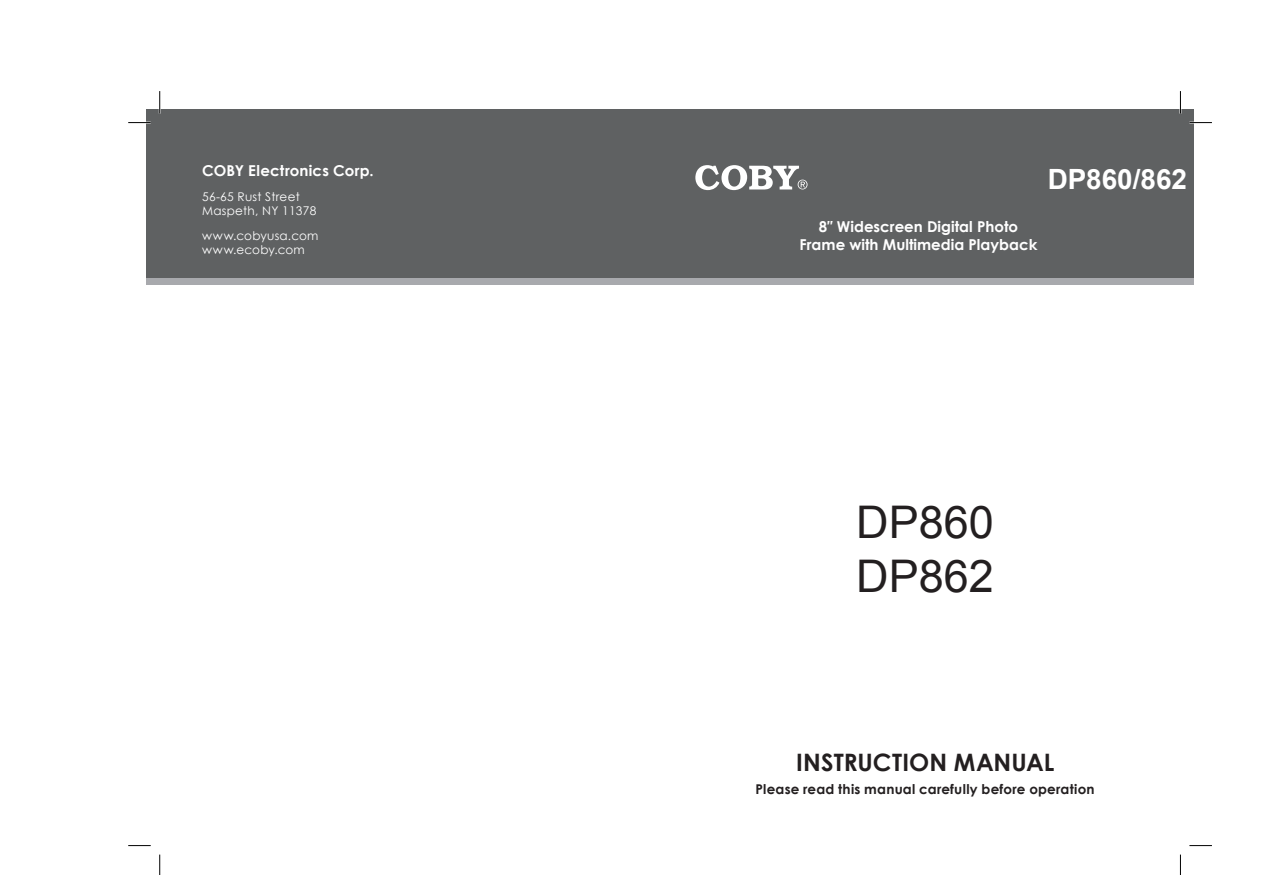
<style>
.page{position:relative;width:1263px;height:893px;background:#fff}
.page>*{position:absolute;margin:0;border:0;box-sizing:border-box;transform-origin:0 0}
.t1{font:45px/54px "Arial";color:#231f20}
.t2{font:700 27.9px "Arial";color:#fff}
.t3{font:700 24px "Century Gothic";letter-spacing:.005em;color:#231f20}
.t4{font:700 15px/18px "Century Gothic";color:#fff;text-align:center}
.t5{font:700 13.5px "Century Gothic";letter-spacing:.015em;color:#231f20}
.t6{font:12px/14.4px "Century Gothic";letter-spacing:.02em;color:#fff}
</style>
<div class="page">
<div style="left:146px;top:142px;width:537px;height:143px;background:#a8a9ad"></div>
<div style="left:146px;top:109px;width:537px;height:169px;background:#5f6162"></div>
<div style="left:656px;top:142px;width:538px;height:143px;background:#a8a9ad"></div>
<div style="left:656px;top:109px;width:538px;height:169px;background:#5f6162"></div>
<svg style="left:695px;top:165px;width:112px;height:25px"></svg>
<hr style="left:128px;top:122px;width:23px;height:2px;background:#fff">
<hr style="left:1189px;top:122px;width:23px;height:2px;background:#fff">
<hr style="left:159px;top:91px;width:2px;height:23px;background:#fff">
<hr style="left:1179px;top:91px;width:2px;height:23px;background:#fff">
<svg style="left:128px;top:122px;width:23px;height:1px"></svg>
<svg style="left:1189px;top:122px;width:23px;height:1px"></svg>
<svg style="left:128px;top:845px;width:23px;height:1px"></svg>
<svg style="left:1189px;top:845px;width:23px;height:1px"></svg>
<svg style="left:159px;top:91px;width:1px;height:23px"></svg>
<svg style="left:159px;top:854px;width:1px;height:21px"></svg>
<svg style="left:1180px;top:91px;width:1px;height:23px"></svg>
<svg style="left:1180px;top:854px;width:1px;height:21px"></svg>
<p class="t4" style="left:202px;top:161px;width:173px">COBY Electronics Corp.</p>
<p class="t6" style="left:202px;top:189px;width:116px">56-65 Rust Street<br>Maspeth, NY 11378</p>
<p class="t6" style="left:202px;top:228px;width:118px">www.cobyusa.com www.ecoby.com</p>
<p class="t4" style="left:799px;top:217px;width:239px">8″ Widescreen Digital Photo<br>Frame with Multimedia Playback</p>
<h2 class="t2" style="left:1048px;top:161px;width:141px">DP860/862</h2>
<h1 class="t1" style="left:856px;top:496px;width:139px">DP860<br>DP862</h1>
<h3 class="t3" style="left:796px;top:744px;width:260px">INSTRUCTION MANUAL</h3>
<p class="t5" style="left:755px;top:778px;width:341px">Please read this manual carefully before operation</p>
</div>
